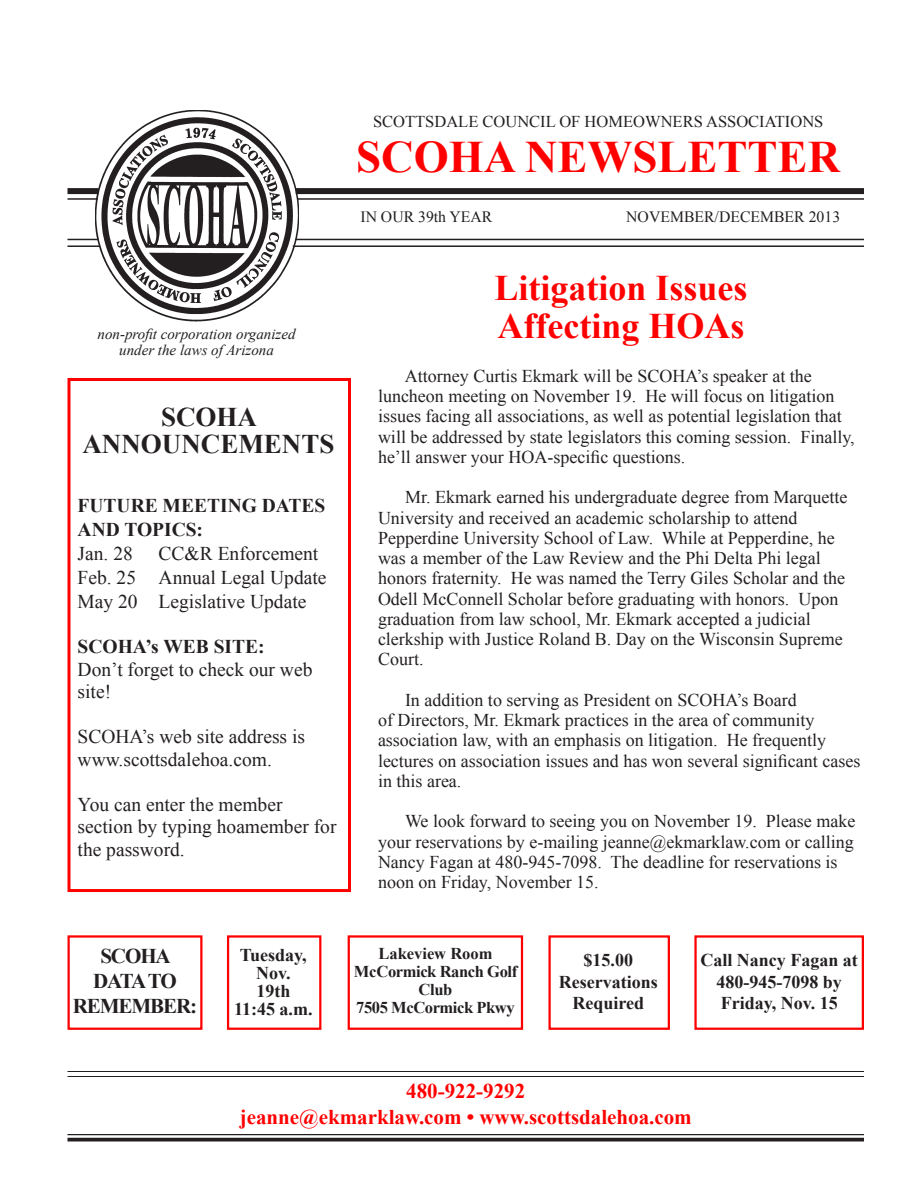
<style>
.page{position:relative;width:918px;height:1188px;background:#fff}
.page>*{position:absolute;margin:0;border:0;box-sizing:border-box;transform-origin:0 0}
.t1{font:700 45px "Times New Roman";color:#f00}
.Body_text{font:700 36px "Times New Roman";color:#f00}
.t2{font:700 27px "Times New Roman";color:#231f20}
.t3{font:700 21px "Times New Roman";color:#f00}
.t4{font:700 21px "Times New Roman";letter-spacing:-.05em;color:#231f20}
.t5{font:19.5px/22.5px "Times New Roman";color:#231f20}
.t6{font:700 19.5px/24px "Times New Roman";color:#231f20}
.Body_text-2{font:18px/20.2px "Times New Roman";color:#231f20}
.t7{font:700 18px/21.6px "Times New Roman";color:#231f20;text-align:center}
.t8{font:16.5px "Times New Roman";color:#231f20}
.t9{font:700 16.5px/18px "Times New Roman";letter-spacing:-.025em;color:#231f20;text-align:center}
.t10{font:700 16.5px "Times New Roman";color:#231f20}
.t11{font:15.75px "Times New Roman";color:#231f20}
.t12{font:italic 15px "Times New Roman";color:#231f20}
</style>
<div class="page">
<div style="left:296px;top:188px;width:568px;height:6px;background:#231f20"></div>
<hr style="left:298px;top:198px;width:566px;height:2px;background:#231f20">
<hr style="left:293px;top:245px;width:571px;height:2px;background:#231f20">
<hr style="left:295px;top:239px;width:569px;height:1px;background:#231f20">
<img style="left:95px;top:110px;width:204px;height:211px">
<div style="left:68px;top:188px;width:31px;height:6px;background:#231f20"></div>
<hr style="left:68px;top:198px;width:30px;height:2px;background:#231f20">
<hr style="left:68px;top:239px;width:30px;height:1px;background:#231f20">
<hr style="left:68px;top:245px;width:32px;height:2px;background:#231f20">
<hr style="left:68px;top:1134px;width:796px;height:1px;background:#231f20">
<svg style="left:68px;top:1138px;width:796px;height:4px;background:#3e3a3b"></svg>
<hr style="left:68px;top:1071px;width:796px;height:1px;background:#231f20">
<hr style="left:68px;top:1076px;width:796px;height:1px;background:#231f20">
<div style="left:68px;top:935px;width:134px;height:95px;border:2px solid #f00"></div>
<div style="left:227px;top:935px;width:94px;height:95px;border:2px solid #f00"></div>
<div style="left:348px;top:935px;width:175px;height:95px;border:2px solid #f00"></div>
<div style="left:548px;top:935px;width:122px;height:95px;border:2px solid #f00"></div>
<div style="left:694px;top:935px;width:170px;height:95px;border:2px solid #f00"></div>
<div style="left:68px;top:378px;width:283px;height:514px;border:3px solid #f00"></div>
<p class="t8" style="left:373px;top:110px;width:452px">SCOTTSDALE COUNCIL OF HOMEOWNERS ASSOCIATIONS</p>
<p class="t1" style="left:356px;top:125px;width:485px">SCOHA NEWSLETTER</p>
<p class="t12" style="left:98px;top:323px;width:200px">non-profit corporation organized</p>
<p class="t12" style="left:119px;top:340px;width:156px">under the laws of Arizona</p>
<p class="t2" style="left:161px;top:398px;width:98px">SCOHA</p>
<p class="t2" style="left:82px;top:425px;width:253px">ANNOUNCEMENTS</p>
<p class="t6" style="left:78px;top:493px;width:249px">FUTURE MEETING DATES<br>AND TOPICS:</p>
<p class="t5" style="left:78px;top:542px;width:57px">Jan. 28</p>
<p class="t5" style="left:159px;top:542px;width:161px">CC&amp;R Enforcement</p>
<p class="t5" style="left:78px;top:566px;width:250px">Feb. 25 Annual Legal Update</p>
<p class="t5" style="left:78px;top:590px;width:230px">May 20 Legislative Update</p>
<p class="t6" style="left:78px;top:634px;width:189px">SCOHA’s WEB SITE:</p>
<p class="t5" style="left:78px;top:658px;width:236px">Don’t forget to check our web site!</p>
<p class="t5" style="left:78px;top:725px;width:229px">SCOHA’s web site address is www.scottsdalehoa.com.</p>
<p class="t5" style="left:78px;top:793px;width:260px">You can enter the member section by typing hoamember for the password.</p>
<p class="t11" style="left:360px;top:206px;width:133px">IN OUR 39th YEAR</p>
<p class="t11" style="left:626px;top:206px;width:215px">NOVEMBER/DECEMBER 2013</p>
<p class="Body_text" style="left:494px;top:263px;width:255px">Litigation Issues</p>
<p class="Body_text" style="left:498px;top:301px;width:248px">Affecting HOAs</p>
<p class="Body_text-2" style="left:378px;top:366px;width:478px;text-indent:27px">Attorney Curtis Ekmark will be SCOHA’s speaker at the luncheon meeting on November 19. He will focus on litigation issues facing all associations, as well as potential legislation that will be addressed by state legislators this coming session. Finally, he’ll answer your HOA-specific questions.</p>
<p class="Body_text-2" style="left:378px;top:487px;width:471px;text-indent:27px">Mr. Ekmark earned his undergraduate degree from Marquette University and received an academic scholarship to attend Pepperdine University School of Law. While at Pepperdine, he was a member of the Law Review and the Phi Delta Phi legal honors fraternity. He was named the Terry Giles Scholar and the Odell McConnell Scholar before graduating with honors. Upon graduation from law school, Mr. Ekmark accepted a judicial clerkship with Justice Roland B. Day on the Wisconsin Supreme Court.</p>
<p class="Body_text-2" style="left:378px;top:690px;width:484px;text-indent:27px">In addition to serving as President on SCOHA’s Board<br>of Directors, Mr. Ekmark practices in the area of community association law, with an emphasis on litigation. He frequently lectures on association issues and has won several significant cases in this area.</p>
<p class="Body_text-2" style="left:378px;top:811px;width:479px;text-indent:27px">We look forward to seeing you on November 19. Please make your reservations by e-mailing jeanne@ekmarklaw.com or calling Nancy Fagan at 480-945-7098. The deadline for reservations is noon on Friday, November 15.</p>
<p class="t4" style="left:100px;top:942px;width:72px">SCOHA</p>
<p class="t4" style="left:93px;top:967px;width:85px">DATA TO</p>
<p class="t4" style="left:73px;top:992px;width:126px">REMEMBER:</p>
<p class="t7" style="left:240px;top:946px;width:68px;line-height:18px">Tuesday,<br>Nov.</p>
<p class="t7" style="left:256px;top:980px;width:36px">19th</p>
<p class="t7" style="left:234px;top:998px;width:80px">11:45 a.m.</p>
<p class="t10" style="left:378px;top:942px;width:116px">Lakeview Room</p>
<p class="t9" style="left:354px;top:962px;width:165px">McCormick Ranch Golf<br>Club</p>
<p class="t9" style="left:356px;top:998px;width:160px">7505 McCormick Pkwy</p>
<p class="t7" style="left:584px;top:949px;width:51px">$15.00</p>
<p class="t7" style="left:559px;top:970px;width:100px">Reservations<br>Required</p>
<p class="t7" style="left:700px;top:949px;width:159px">Call Nancy Fagan at<br>480-945-7098 by</p>
<p class="t7" style="left:721px;top:992px;width:118px">Friday, Nov. 15</p>
<p class="t3" style="left:406px;top:1077px;width:120px">480-922-9292</p>
<p class="t3" style="left:240px;top:1102px;width:454px">jeanne@ekmarklaw.com • www.scottsdalehoa.com</p>
</div>
